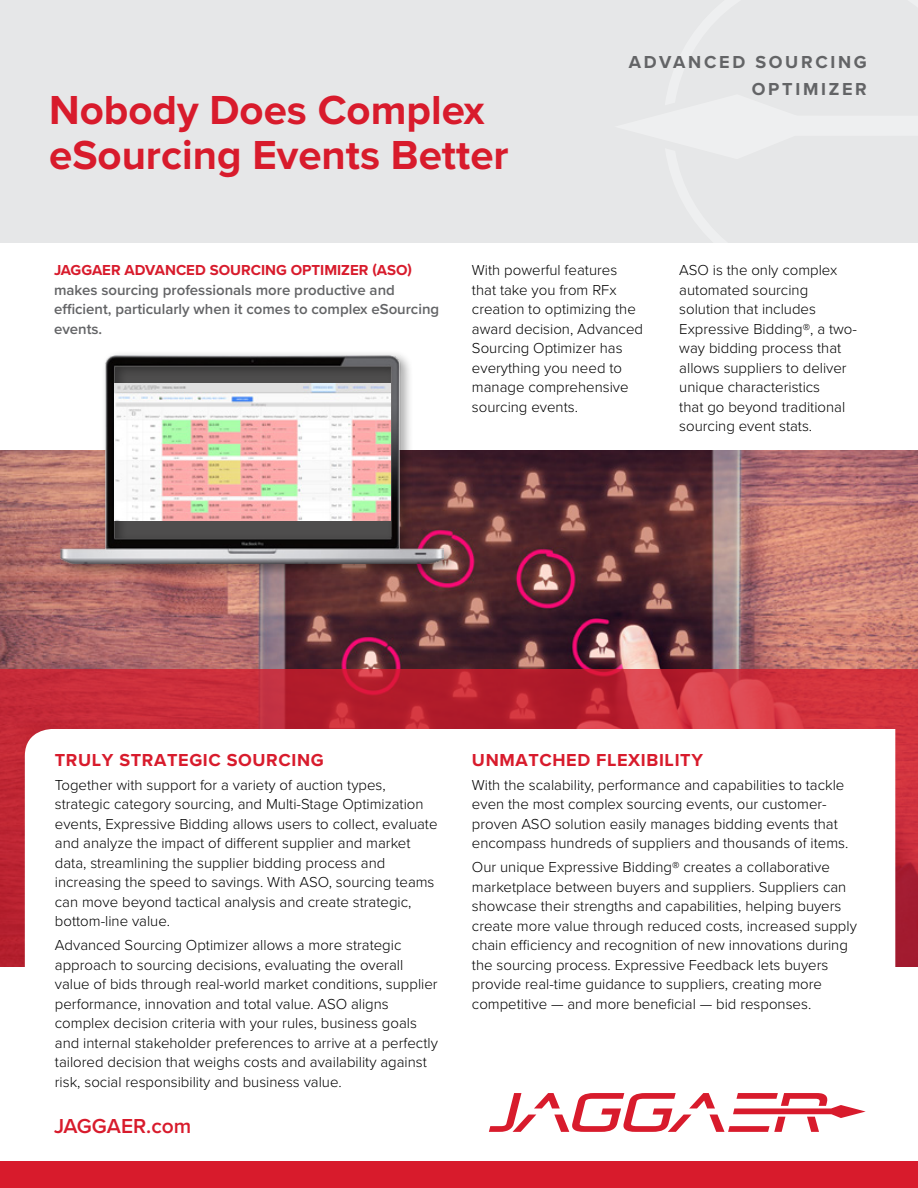
<style>
.page{position:relative;width:918px;height:1188px;background:#fff}
.page>*{position:absolute;margin:0;border:0;box-sizing:border-box;transform-origin:0 0}
.t1{font:700 42px/45px "Proxima Nova";color:#d81b2c}
.t2{font:600 21px "Proxima Nova";color:#d81b2c}
.t3{font:700 18px "Proxima Nova";letter-spacing:.035em;color:#d81b2c}
.t4{font:700 18px/27px "Proxima Nova";letter-spacing:.15em;color:#636466;text-align:right}
.t5{font:300 15px/19.5px "Proxima Nova";color:#000}
.t6{font:600 15px/19.5px "Proxima Nova";color:#636466}
.t7{font:700 15px "Proxima Nova";color:#d81b2c}
</style>
<div class="page">
<div style="left:0;top:1161px;width:918px;height:27px;background:#d81b2c"></div>
<img style="left:0;top:450px;width:918px;height:220px">
<div style="left:0;top:0;width:918px;height:243px;background:#e6e7e8"></div>
<svg style="left:489px;top:1093px;width:377px;height:39px"></svg>
<svg style="left:0;top:670px;width:918px;height:297px;background:#c42a38"></svg>
<svg style="left:25px;top:729px;width:870px;height:238px"></svg>
<div style="left:56px;top:350px;width:402px;height:227px;background:#000;opacity:.4"></div>
<img style="left:61px;top:355px;width:383px;height:209px">
<img style="left:115px;top:384px;width:276px;height:137px">
<h1 class="t1" style="left:49px;top:87px;width:461px">Nobody Does Complex eSourcing Events Better</h1>
<p class="t4" style="left:629px;top:48px;width:239px">ADVANCED SOURCING<br>OPTIMIZER</p>
<p class="t7" style="left:54px;top:259px;width:359px">JAGGAER ADVANCED SOURCING OPTIMIZER (ASO)</p>
<p class="t6" style="left:54px;top:279px;width:387px">makes sourcing professionals more productive and efficient, particularly when it comes to complex eSourcing events.</p>
<p class="t5" style="left:472px;top:259px;width:173px">With powerful features that take you from RFx creation to optimizing the award decision, Advanced<br>Sourcing Optimizer has everything you need to manage comprehensive sourcing events.</p>
<p class="t5" style="left:679px;top:259px;width:179px">ASO is the only complex automated sourcing solution that includes<br>Expressive Bidding®, a two&shy;way bidding process that allows suppliers to deliver unique characteristics<br>that go beyond traditional sourcing event stats.</p>
<p class="t3" style="left:55px;top:746px;width:270px">TRULY STRATEGIC SOURCING</p>
<p class="t5" style="left:55px;top:774px;width:384px">Together with support for a variety of auction types, strategic category sourcing, and Multi-Stage Optimization events, Expressive Bidding allows users to collect, evaluate and analyze the impact of different supplier and market data, streamlining the supplier bidding process and increasing the speed to savings. With ASO, sourcing teams can move beyond tactical analysis and create strategic, bottom-line value.</p>
<p class="t5" style="left:55px;top:935px;width:385px">Advanced Sourcing Optimizer allows a more strategic approach to sourcing decisions, evaluating the overall value of bids through real-world market conditions, supplier performance, innovation and total value. ASO aligns complex decision criteria with your rules, business goals and internal stakeholder preferences to arrive at a perfectly tailored decision that weighs costs and availability against risk, social responsibility and business value.</p>
<h2 class="t2" style="left:54px;top:1111px;width:139px">JAGGAER.com</h2>
<p class="t3" style="left:472px;top:746px;width:232px">UNMATCHED FLEXIBILITY</p>
<p class="t5" style="left:472px;top:774px;width:378px">With the scalability, performance and capabilities to tackle even the most complex sourcing events, our customer&shy;proven ASO solution easily manages bidding events that encompass hundreds of suppliers and thousands of items.</p>
<p class="t5" style="left:472px;top:857px;width:386px">Our unique Expressive Bidding® creates a collaborative marketplace between buyers and suppliers. Suppliers can showcase their strengths and capabilities, helping buyers create more value through reduced costs, increased supply chain efficiency and recognition of new innovations during the sourcing process. Expressive Feedback lets buyers provide real-time guidance to suppliers, creating more competitive — and more beneficial — bid responses.</p>
</div>
